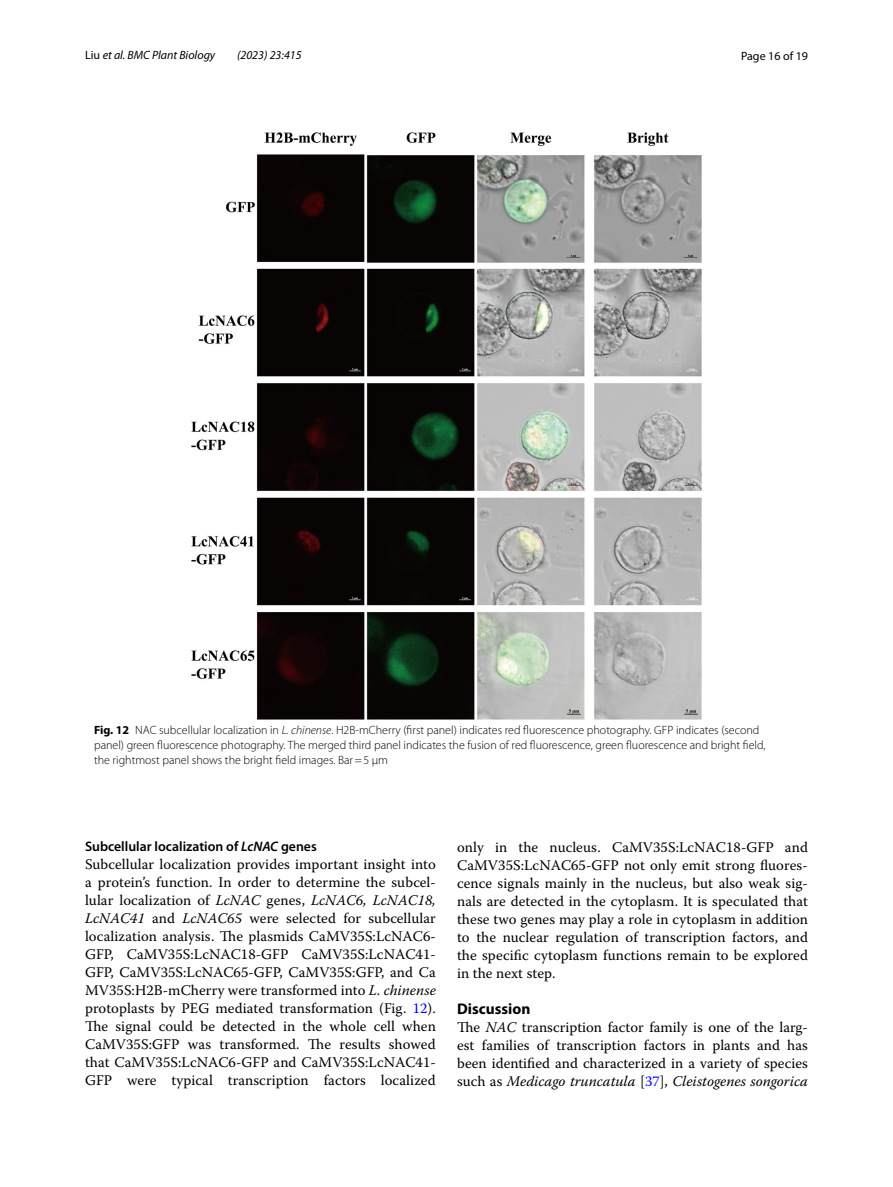
<style>
.page{position:relative;width:893px;height:1187px;background:#fff}
.page>*{position:absolute;margin:0;border:0;box-sizing:border-box;transform-origin:0 0}
.t1{font:700 15.45px "Myriad Pro";color:#000}
.t2{font:14.7px/18px "Warnock Pro";letter-spacing:.005em;color:#000;text-align:justify}
.t3{font:600 13.8px "Myriad Pro";color:#000}
.t4{font:300 12px/15px "Myriad Pro";color:#000}
.t5{font:italic 12px "Myriad Pro";color:#000}
.t6{font:12px "Myriad Pro";color:#000}
.s1{font-style:normal}
.s2{font-weight:700}
.s3{font-style:italic}
.s4{color:#00f}
</style>
<div class="page">
<img style="left:191px;top:133px;width:511px;height:586px">
<p class="t5" style="left:85px;top:48px;width:132px"><span class="s1">Liu</span> et al. BMC Plant Biology</p>
<p class="t5" style="left:237px;top:48px;width:66px">(2023) 23:415</p>
<p class="t6" style="left:741px;top:48px;width:68px">Page 16 of 19</p>
<p class="t4" style="left:94px;top:723px;width:673px"><span class="s2">Fig. 12</span> NAC subcellular localization in <span class="s3">L. chinense</span>. H2B-mCherry (first panel) indicates red fluorescence photography. GFP indicates (second panel) green fluorescence photography. The merged third panel indicates the fusion of red fluorescence, green fluorescence and bright field, the rightmost panel shows the bright field images. Bar=5 μm</p>
<p class="t3" style="left:85px;top:837px;width:233px">Subcellular localization of <span class="s3">LcNAC</span> genes</p>
<p class="t2" style="left:85px;top:855px;width:352px">Subcellular localization provides important insight into a protein’s function. In order to determine the subcel&shy;lular localization of <span class="s3">LcNAC</span> genes, <span class="s3">LcNAC6, LcNAC18, LcNAC41</span> and <span class="s3">LcNAC65</span> were selected for subcellular localization analysis. The plasmids CaMV35S:LcNAC6- GFP, CaMV35S:LcNAC18-GFP CaMV35S:LcNAC41- GFP, CaMV35S:LcNAC65-GFP, CaMV35S:GFP, and Ca MV35S:H2B-mCherry were transformed into <span class="s3">L. chinense </span>protoplasts by PEG mediated transformation (Fig. <span class="s4">12</span>).<br>The signal could be detected in the whole cell when CaMV35S:GFP was transformed. The results showed that CaMV35S:LcNAC6-GFP and CaMV35S:LcNAC41- GFP were typical transcription factors localized</p>
<p class="t2" style="left:457px;top:837px;width:352px">only in the nucleus. CaMV35S:LcNAC18-GFP and CaMV35S:LcNAC65-GFP not only emit strong fluores&shy;cence signals mainly in the nucleus, but also weak sig&shy;nals are detected in the cytoplasm. It is speculated that these two genes may play a role in cytoplasm in addition to the nuclear regulation of transcription factors, and the specific cytoplasm functions remain to be explored in the next step.</p>
<p class="t1" style="left:457px;top:998px;width:75px">Discussion</p>
<p class="t2" style="left:457px;top:1017px;width:352px">The <span class="s3">NAC</span> transcription factor family is one of the larg&shy;est families of transcription factors in plants and has been identified and characterized in a variety of species such as <span class="s3">Medicago truncatula</span> [<span class="s4">37</span>], <span class="s3">Cleistogenes songorica</span></p>
</div>
